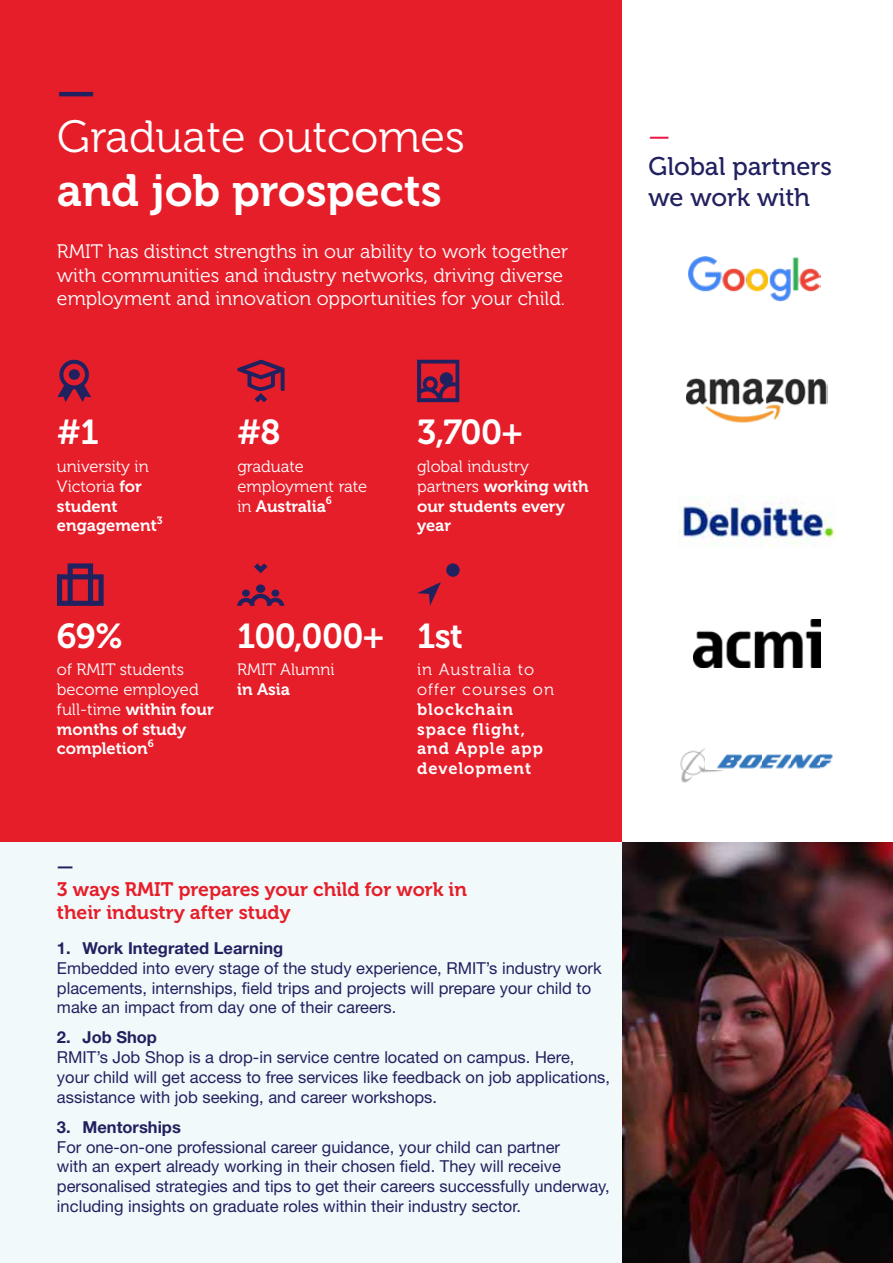
<style>
.page{position:relative;width:893px;height:1263px;background:#e61e2a}
.page>*{position:absolute;margin:0;border:0;box-sizing:border-box;transform-origin:0 0}
.t1{font:45px "Museo 300";color:#fff}
.t2{font:45px "Museo 700";color:#fff}
.t3{font:45px "Museo 700";color:#222160}
.t4{font:34.5px "Museo 700";letter-spacing:-.02em;color:#fff}
.t5{font:25.5px/30.6px "Museo 500";color:#222160}
.t6{font:25.5px "Museo 500";color:#ed1944}
.t7{font:19.5px/23.4px "Museo 300";color:#fff}
.t8{font:19.5px/23.4px "Museo 700";color:#e61e2a}
.t9{font:19.5px "Museo 700";color:#222160}
.t10{font:16.5px/19.8px "Helvetica Neue LT Pro";color:#222160}
.t11{font:16.5px/19.8px "Museo 700";color:#fff}
.t12{font:16.5px/19.8px "Museo 300";color:#fff}
.t13{font:700 16.5px "Helvetica Neue LT Pro";color:#222160}
.t14{font:16.5px/19.8px "Museo 700";letter-spacing:.06em;color:#fff}
.t15{font:16.5px/19.8px "Museo 300";letter-spacing:.06em;color:#fff}
.t16{font:10.5px "Museo 700";color:#fff}
.s1{font-family:"Museo 700"}
.s2{font-family:"Museo 300"}
</style>
<div class="page">
<div style="left:622px;top:0;width:271px;height:843px;background:#fff"></div>
<div style="left:0;top:843px;width:622px;height:420px;background:#f2f9fa"></div>
<img style="left:622px;top:843px;width:271px;height:420px">
<img style="left:688px;top:257px;width:132px;height:45px">
<img style="left:686px;top:378px;width:141px;height:45px">
<svg style="left:57px;top:360px;width:34px;height:42px"></svg>
<div style="left:69px;top:369px;width:11px;height:11px;background:#222160;border-radius:50%"></div>
<svg style="left:237px;top:360px;width:48px;height:42px"></svg>
<svg style="left:417px;top:360px;width:42px;height:42px"></svg>
<svg style="left:57px;top:563px;width:47px;height:43px"></svg>
<svg style="left:237px;top:594px;width:47px;height:12px"></svg>
<div style="left:242px;top:589px;width:8px;height:8px;background:#222160;border-radius:50%"></div>
<div style="left:271px;top:589px;width:8px;height:8px;background:#222160;border-radius:50%"></div>
<div style="left:256px;top:584px;width:9px;height:9px;background:#222160;border-radius:50%"></div>
<svg style="left:254px;top:563px;width:13px;height:10px"></svg>
<svg style="left:417px;top:582px;width:24px;height:24px"></svg>
<div style="left:446px;top:563px;width:14px;height:14px;background:#222160;border-radius:50%"></div>
<img style="left:680px;top:748px;width:153px;height:35px">
<img style="left:678px;top:495px;width:157px;height:52px">
<img style="left:693px;top:619px;width:127px;height:48px">
<h1 class="t3" style="left:57px;top:67px;width:40px">—</h1>
<h1 class="t1" style="left:57px;top:113px;width:409px">Graduate outcomes</h1>
<h1 class="t2" style="left:57px;top:166px;width:386px">and job prospects</h1>
<p class="t7" style="left:57px;top:240px;width:513px">RMIT has distinct strengths in our ability to work together with communities and industry networks, driving diverse employment and innovation opportunities for your child.</p>
<h3 class="t6" style="left:649px;top:122px;width:23px">—</h3>
<h3 class="t5" style="left:649px;top:152px;width:185px">Global partners we work with</h3>
<h2 class="t4" style="left:57px;top:413px;width:43px">#1</h2>
<p class="t12" style="left:57px;top:457px;width:93px">university in<br>Victoria <span class="s1">for</span></p>
<p class="t11" style="left:57px;top:496px;width:101px">student engagement</p>
<p class="t16" style="left:157px;top:514px;width:7px">3</p>
<h2 class="t4" style="left:237px;top:413px;width:45px">#8</h2>
<p class="t12" style="left:237px;top:457px;width:131px">graduate employment rate</p>
<p class="t11" style="left:237px;top:496px;width:90px"><span class="s2">in</span> Australia</p>
<p class="t16" style="left:326px;top:495px;width:8px">6</p>
<h2 class="t4" style="left:417px;top:413px;width:107px">3,700+</h2>
<p class="t12" style="left:417px;top:457px;width:114px">global industry</p>
<p class="t11" style="left:417px;top:476px;width:173px"><span class="s2">partners</span> working with our students every year</p>
<h2 class="t4" style="left:57px;top:617px;width:68px">69%</h2>
<p class="t12" style="left:57px;top:660px;width:143px">of RMIT students become employed</p>
<p class="t11" style="left:57px;top:699px;width:158px"><span class="s2">full-time</span> within four months of study completion</p>
<p class="t16" style="left:148px;top:737px;width:8px">6</p>
<h2 class="t4" style="left:237px;top:617px;width:149px">100,000+</h2>
<p class="t12" style="left:237px;top:660px;width:99px">RMIT Alumni</p>
<p class="t11" style="left:237px;top:680px;width:54px">in Asia</p>
<h2 class="t4" style="left:417px;top:617px;width:47px">1st</h2>
<p class="t15" style="left:417px;top:660px;width:138px">in Australia to offer courses on</p>
<p class="t14" style="left:417px;top:699px;width:127px">blockchain space flight, and Apple app development</p>
<p class="t9" style="left:57px;top:855px;width:18px">—</p>
<p class="t8" style="left:57px;top:878px;width:411px">3 ways RMIT prepares your child for work in their industry after study</p>
<p class="t13" style="left:57px;top:938px;width:228px">1. Work Integrated Learning</p>
<p class="t10" style="left:57px;top:958px;width:546px">Embedded into every stage of the study experience, RMIT’s industry work placements, internships, field trips and projects will prepare your child to make an impact from day one of their careers.</p>
<p class="t13" style="left:57px;top:1027px;width:102px">2. Job Shop</p>
<p class="t10" style="left:57px;top:1047px;width:555px">RMIT’s Job Shop is a drop-in service centre located on campus. Here, your child will get access to free services like feedback on job applications, assistance with job seeking, and career workshops.</p>
<p class="t13" style="left:57px;top:1117px;width:125px">3. Mentorships</p>
<p class="t10" style="left:57px;top:1136px;width:554px">For one-on-one professional career guidance, your child can partner<br>with an expert already working in their chosen field. They will receive personalised strategies and tips to get their careers successfully underway, including insights on graduate roles within their industry sector.</p>
</div>
